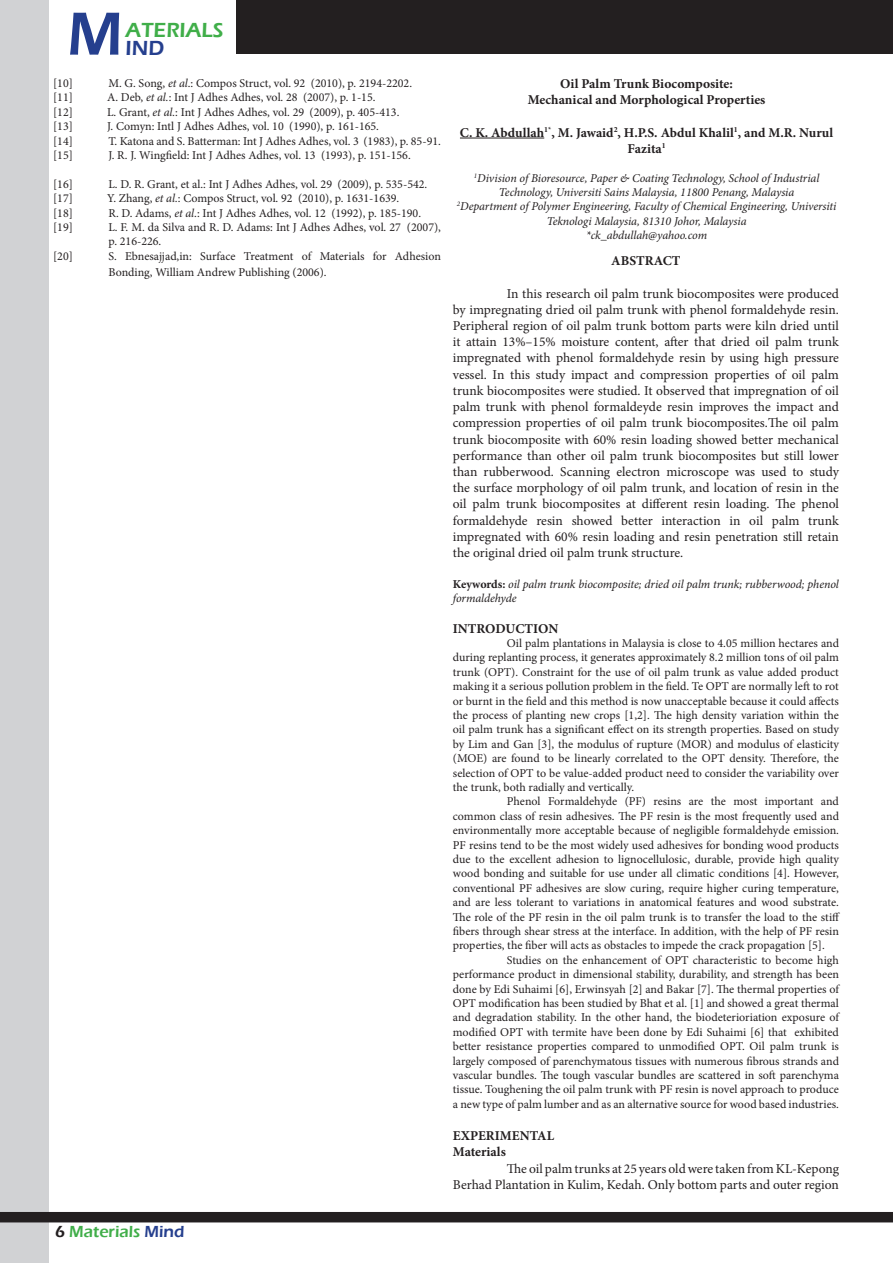
<style>
.page{position:relative;width:893px;height:1263px;background:#fff}
.page>*{position:absolute;margin:0;border:0;box-sizing:border-box;transform-origin:0 0}
.t1{font:600 63px "Eras ITC";color:#253f8e}
.t2{font:600 21px "Eras ITC";color:#40ae49}
.t3{font:600 21px "Eras ITC";color:#253f8e}
.t4{font:600 16.5px "Eras ITC";color:#40ae49}
.t5{font:13.5px/16.2px "Minion Pro";color:#231f20;text-align:justify}
.t6{font:700 13.5px/16.2px "Minion Pro";color:#231f20;text-align:center}
.t7{font:12px/14.4px "Minion Pro";color:#231f20}
.t8{font:italic 12px/14.4px "Minion Pro";letter-spacing:-.01em;color:#231f20}
.s1{font-style:italic}
.s2{font-weight:700;font-style:normal}
.s3{color:#231f20}
.s4{color:#253f8e}
</style>
<div class="page">
<div style="left:236px;top:0;width:657px;height:54px;background:#231f20"></div>
<div style="left:0;top:0;width:49px;height:1263px;background:#d1d2d4"></div>
<div style="left:0;top:1212px;width:893px;height:10px;background:#231f20"></div>
<hr style="left:460px;top:138px;width:84px;height:1px;background:#231f20">
<h1 class="t1" style="left:67px;top:-2px;width:57px">M</h1>
<h2 class="t2" style="left:126px;top:18px;width:100px">ATERIALS</h2>
<h2 class="t3" style="left:126px;top:36px;width:40px">IND</h2>
<p class="t7" style="left:53px;top:76px;width:21px">[10]</p>
<p class="t7" style="left:108px;top:76px;width:305px">M. G. Song, <span class="s1">et al</span>.: Compos Struct, vol. 92 (2010), p. 2194-2202.</p>
<p class="t7" style="left:53px;top:90px;width:21px">[11]</p>
<p class="t7" style="left:107px;top:90px;width:270px">A. Deb, <span class="s1">et al.</span>: Int J Adhes Adhes, vol. 28 (2007), p. 1-15.</p>
<p class="t7" style="left:53px;top:105px;width:21px">[12]</p>
<p class="t7" style="left:107px;top:105px;width:294px">L. Grant, <span class="s1">et al.</span>: Int J Adhes Adhes, vol. 29 (2009), p. 405-413.</p>
<p class="t7" style="left:53px;top:119px;width:21px">[13]</p>
<p class="t7" style="left:107px;top:119px;width:273px">J. Comyn: Intl J Adhes Adhes, vol. 10 (1990), p. 161-165.</p>
<p class="t7" style="left:53px;top:134px;width:21px">[14]</p>
<p class="t7" style="left:108px;top:134px;width:334px">T. Katona and S. Batterman: Int J Adhes Adhes, vol. 3 (1983), p. 85-91.</p>
<p class="t7" style="left:53px;top:148px;width:21px">[15]</p>
<p class="t7" style="left:108px;top:148px;width:304px">J. R. J. Wingfield: Int J Adhes Adhes, vol. 13 (1993), p. 151-156.</p>
<p class="t7" style="left:53px;top:177px;width:21px">[16]</p>
<p class="t7" style="left:108px;top:177px;width:320px">L. D. R. Grant, et al.: Int J Adhes Adhes, vol. 29 (2009), p. 535-542.</p>
<p class="t7" style="left:53px;top:191px;width:21px">[17]</p>
<p class="t7" style="left:107px;top:191px;width:294px">Y. Zhang, <span class="s1">et al.</span>: Compos Struct, vol. 92 (2010), p. 1631-1639.</p>
<p class="t7" style="left:53px;top:206px;width:21px">[18]</p>
<p class="t7" style="left:108px;top:206px;width:314px">R. D. Adams, <span class="s1">et al</span>.: Int J Adhes Adhes, vol. 12 (1992), p. 185-190.</p>
<p class="t7" style="left:53px;top:220px;width:21px">[19]</p>
<p class="t7" style="left:108px;top:220px;width:334px">L. F. M. da Silva and R. D. Adams: Int J Adhes Adhes, vol. 27 (2007), p. 216-226.</p>
<p class="t7" style="left:53px;top:249px;width:21px">[20]</p>
<p class="t7" style="left:108px;top:248px;width:334px;line-height:16.2px">S. Ebnesajjad,in: Surface Treatment of Materials for Adhesion<br>Bonding, William Andrew Publishing (2006).</p>
<p class="t6" style="left:528px;top:75px;width:239px">Oil Palm Trunk Biocomposite:<br>Mechanical and Morphological Properties</p>
<p class="t6" style="left:460px;top:124px;width:375px">C. K. Abdullah<sup>1*</sup>, M. Jawaid<sup>2</sup>, H.P.S. Abdul Khalil<sup>1</sup>, and M.R. Nurul<br>Fazita<sup>1</sup></p>
<p class="t8" style="left:457px;top:171px;width:381px;text-align:center"><sup>1</sup>Division of Bioresource, Paper &amp; Coating Technology, School of Industrial Technology, Universiti Sains Malaysia, 11800 Penang, Malaysia<br><sup>2</sup>Department of Polymer Engineering, Faculty of Chemical Engineering, Universiti Teknologi Malaysia, 81310 Johor, Malaysia<br>*ck_abdullah@yahoo.com</p>
<p class="t6" style="left:611px;top:253px;width:71px">ABSTRACT</p>
<p class="t5" style="left:453px;top:285px;width:388px;text-indent:54px">In this research oil palm trunk biocomposites were produced by impregnating dried oil palm trunk with phenol formaldehyde resin.<br>Peripheral region of oil palm trunk bottom parts were kiln dried until it attain 13%–15% moisture content, after that dried oil palm trunk impregnated with phenol formaldehyde resin by using high pressure vessel. In this study impact and compression properties of oil palm trunk biocomposites were studied. It observed that impregnation of oil palm trunk with phenol formaldeyde resin improves the impact and compression properties of oil palm trunk biocomposites.The oil palm trunk biocomposite with 60% resin loading showed better mechanical performance than other oil palm trunk biocomposites but still lower than rubberwood. Scanning electron microscope was used to study the surface morphology of oil palm trunk, and location of resin in the oil palm trunk biocomposites at different resin loading. The phenol formaldehyde resin showed better interaction in oil palm trunk impregnated with 60% resin loading and resin penetration still retain the original dried oil palm trunk structure.</p>
<p class="t8" style="left:453px;top:576px;width:388px"><span class="s2">Keywords:</span> oil palm trunk biocomposite; dried oil palm trunk; rubberwood; phenol formaldehyde</p>
<p class="t6" style="left:453px;top:620px;width:107px">INTRODUCTION</p>
<p class="t7" style="left:507px;top:636px;width:334px">Oil palm plantations in Malaysia is close to 4.05 million hectares and</p>
<p class="t7" style="left:453px;top:650px;width:388px">during replanting process, it generates approximately 8.2 million tons of oil palm</p>
<p class="t7" style="left:453px;top:665px;width:388px">trunk (OPT). Constraint for the use of oil palm trunk as value added product</p>
<p class="t7" style="left:453px;top:679px;width:388px">making it a serious pollution problem in the field. Te OPT are normally left to rot</p>
<p class="t7" style="left:453px;top:693px;width:388px">or burnt in the field and this method is now unacceptable because it could affects</p>
<p class="t7" style="left:453px;top:708px;width:388px">the process of planting new crops [1,2]. The high density variation within the</p>
<p class="t7" style="left:453px;top:722px;width:388px">oil palm trunk has a significant effect on its strength properties. Based on study</p>
<p class="t7" style="left:453px;top:737px;width:388px">by Lim and Gan [3], the modulus of rupture (MOR) and modulus of elasticity</p>
<p class="t7" style="left:453px;top:751px;width:388px">(MOE) are found to be linearly correlated to the OPT density. Therefore, the</p>
<p class="t7" style="left:453px;top:765px;width:388px">selection of OPT to be value-added product need to consider the variability over</p>
<p class="t7" style="left:453px;top:780px;width:183px">the trunk, both radially and vertically.</p>
<p class="t7" style="left:507px;top:794px;width:334px">Phenol Formaldehyde (PF) resins are the most important and</p>
<p class="t7" style="left:453px;top:809px;width:388px">common class of resin adhesives. The PF resin is the most frequently used and</p>
<p class="t7" style="left:453px;top:823px;width:388px">environmentally more acceptable because of negligible formaldehyde emission.</p>
<p class="t7" style="left:453px;top:837px;width:388px">PF resins tend to be the most widely used adhesives for bonding wood products</p>
<p class="t7" style="left:453px;top:852px;width:388px">due to the excellent adhesion to lignocellulosic, durable, provide high quality</p>
<p class="t7" style="left:453px;top:866px;width:388px">wood bonding and suitable for use under all climatic conditions [4]. However,</p>
<p class="t7" style="left:453px;top:881px;width:388px">conventional PF adhesives are slow curing, require higher curing temperature,</p>
<p class="t7" style="left:453px;top:895px;width:388px">and are less tolerant to variations in anatomical features and wood substrate.</p>
<p class="t7" style="left:453px;top:909px;width:389px">The role of the PF resin in the oil palm trunk is to transfer the load to the stiff</p>
<p class="t7" style="left:453px;top:924px;width:388px">fibers through shear stress at the interface. In addition, with the help of PF resin</p>
<p class="t7" style="left:453px;top:938px;width:373px">properties, the fiber will acts as obstacles to impede the crack propagation [5].</p>
<p class="t7" style="left:507px;top:953px;width:334px">Studies on the enhancement of OPT characteristic to become high</p>
<p class="t7" style="left:453px;top:967px;width:388px">performance product in dimensional stability, durability, and strength has been</p>
<p class="t7" style="left:453px;top:981px;width:388px">done by Edi Suhaimi [6], Erwinsyah [2] and Bakar [7]. The thermal properties of</p>
<p class="t7" style="left:453px;top:996px;width:388px">OPT modification has been studied by Bhat et al. [1] and showed a great thermal</p>
<p class="t7" style="left:453px;top:1010px;width:388px">and degradation stability. In the other hand, the biodeterioriation exposure of</p>
<p class="t7" style="left:453px;top:1025px;width:388px">modified OPT with termite have been done by Edi Suhaimi [6] that exhibited</p>
<p class="t7" style="left:453px;top:1039px;width:388px">better resistance properties compared to unmodified OPT. Oil palm trunk is</p>
<p class="t7" style="left:453px;top:1053px;width:388px">largely composed of parenchymatous tissues with numerous fibrous strands and</p>
<p class="t7" style="left:453px;top:1068px;width:388px">vascular bundles. The tough vascular bundles are scattered in soft parenchyma</p>
<p class="t7" style="left:453px;top:1082px;width:388px">tissue. Toughening the oil palm trunk with PF resin is novel approach to produce</p>
<p class="t7" style="left:453px;top:1097px;width:388px">a new type of palm lumber and as an alternative source for wood based industries.</p>
<p class="t6" style="left:453px;top:1127px;width:103px;text-align:left">EXPERIMENTAL<br>Materials</p>
<p class="t5" style="left:453px;top:1160px;width:388px;text-align:right">The oil palm trunks at 25 years old were taken from KL-Kepong<br>Berhad Plantation in Kulim, Kedah. Only bottom parts and outer region</p>
<h3 class="t4" style="left:55px;top:1222px;width:131px"><span class="s3">6</span> Materials <span class="s4">Mind</span></h3>
</div>
